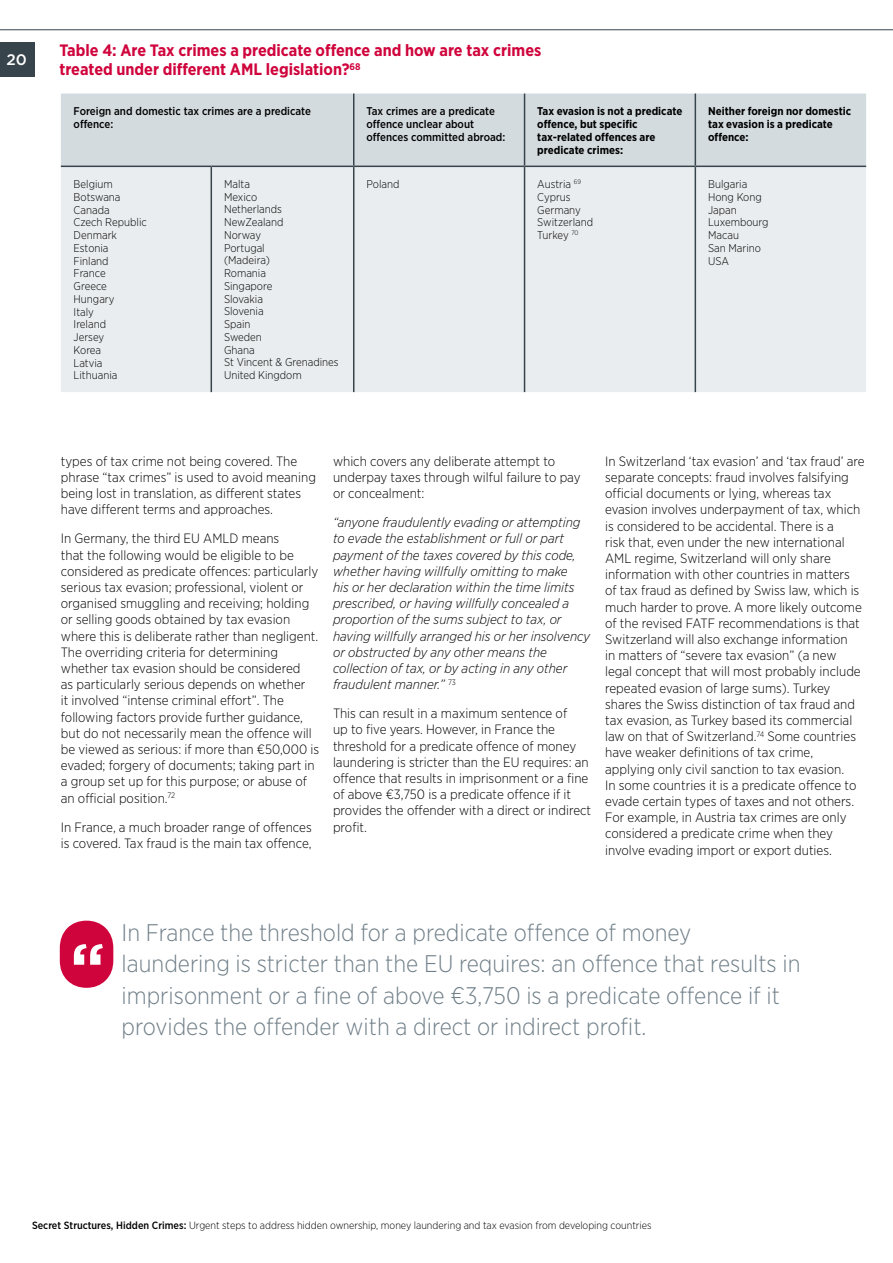
<style>
.page{position:relative;width:893px;height:1263px;background:#fff}
.page>*{position:absolute;margin:0;border:0;box-sizing:border-box;transform-origin:0 0}
.t1{font:700 64.05px "Gotham HTF";color:#fff}
.t2{font:300 24px/31.2px "Gotham Narrow";color:#707f88}
.t3{font:700 16.5px/19.5px "Gotham Narrow";color:#d0043c}
.t4{font:500 15.3px "Gotham HTF";color:#fff}
.t5{font:300 13.5px/16.2px "Gotham Narrow";color:#000}
.t6{font:italic 300 13.5px/16.2px "Gotham Narrow";color:#000}
.t7{font:300 11.25px/12.8px "Gotham Narrow";color:#000}
.t8{font:700 11.25px/12.8px "Gotham Narrow";color:#000}
.t9{font:500 11.25px/12.8px "Gotham Narrow";color:#000}
.t10{font:300 10.5px "Gotham Narrow";color:#000}
.s1{font-weight:500}
</style>
<div class="page">
<div style="left:0;top:43px;width:34px;height:34px;background:#37444c"></div>
<hr style="left:0;top:30px;width:893px;height:1px;background:#37444c">
<div style="left:61px;top:94px;width:805px;height:72px;background:#d4dbdf"></div>
<div style="left:61px;top:167px;width:805px;height:225px;background:#eaedef"></div>
<hr style="left:61px;top:166px;width:150px;height:1px;background:#37444c">
<hr style="left:211px;top:166px;width:143px;height:1px;background:#37444c">
<hr style="left:695px;top:166px;width:171px;height:1px;background:#37444c">
<hr style="left:211px;top:167px;width:1px;height:225px;background:#37444c">
<hr style="left:353px;top:94px;width:1px;height:72px;background:#37444c">
<hr style="left:524px;top:94px;width:1px;height:72px;background:#37444c">
<hr style="left:695px;top:94px;width:1px;height:72px;background:#37444c">
<hr style="left:354px;top:166px;width:171px;height:1px;background:#37444c">
<hr style="left:353px;top:167px;width:1px;height:225px;background:#37444c">
<hr style="left:525px;top:166px;width:170px;height:1px;background:#37444c">
<hr style="left:524px;top:167px;width:1px;height:225px;background:#37444c">
<hr style="left:695px;top:167px;width:1px;height:225px;background:#37444c">
<svg style="left:59px;top:920px;width:55px;height:68px"></svg>
<p class="t4" style="left:6px;top:51px;width:22px">20</p>
<p class="t3" style="left:60px;top:40px;width:483px">Table 4: Are Tax crimes a predicate offence and how are tax crimes treated under different AML legislation?<sup>68</sup></p>
<p class="t9" style="left:74px;top:105px;width:239px">Foreign and domestic tax crimes are a predicate offence:</p>
<p class="t9" style="left:366px;top:105px;width:140px">Tax crimes are a predicate offence unclear about offences committed abroad:</p>
<p class="t8" style="left:537px;top:105px;width:147px">Tax evasion is not a predicate offence, but specific tax-related offences are predicate crimes:</p>
<p class="t8" style="left:708px;top:105px;width:145px">Neither foreign nor domestic tax evasion is a predicate offence:</p>
<p class="t7" style="left:74px;top:178px;width:75px">Belgium<br>Botswana<br>Canada<br>Czech Republic<br>Denmark<br>Estonia<br>Finland<br>France<br>Greece<br>Hungary<br>Italy<br>Ireland<br>Jersey<br>Korea<br>Latvia<br>Lithuania</p>
<p class="t7" style="left:224px;top:178px;width:116px">Malta<br>Mexico<br>Netherlands<br>NewZealand<br>Norway<br>Portugal<br>(Madeira)<br>Romania<br>Singapore<br>Slovakia<br>Slovenia<br>Spain<br>Sweden<br>Ghana<br>St Vincent &amp; Grenadines<br>United Kingdom</p>
<p class="t7" style="left:366px;top:177px;width:34px">Poland</p>
<p class="t7" style="left:537px;top:177px;width:57px">Austria <sup>69<br></sup>Cyprus<br>Germany<br>Switzerland<br>Turkey <sup>70</sup></p>
<p class="t7" style="left:708px;top:178px;width:62px">Bulgaria<br>Hong Kong<br>Japan<br>Luxembourg<br>Macau<br>San Marino<br>USA</p>
<p class="t5" style="left:61px;top:453px;width:257px">types of tax crime not being covered. The phrase “tax crimes” is used to avoid meaning being lost in translation, as different states have different terms and approaches.</p>
<p class="t5" style="left:61px;top:530px;width:260px">In Germany, the third EU AMLD means<br>that the following would be eligible to be considered as predicate offences: particularly serious tax evasion; professional, violent or organised smuggling and receiving; holding or selling goods obtained by tax evasion where this is deliberate rather than negligent.<br>The overriding criteria for determining whether tax evasion should be considered<br>as particularly serious depends on whether<br>it involved “intense criminal effort”. The following factors provide further guidance, but do not necessarily mean the offence will be viewed as serious: if more than €50,000 is evaded; forgery of documents; taking part in a group set up for this purpose; or abuse of an official position.<sup>72</sup></p>
<p class="t5" style="left:61px;top:819px;width:252px">In France, a much broader range of offences is covered. Tax fraud is the main tax offence,</p>
<p class="t5" style="left:333px;top:453px;width:249px">which covers any deliberate attempt to underpay taxes through wilful failure to pay or concealment:</p>
<p class="t6" style="left:333px;top:514px;width:259px">“anyone fraudulently evading or attempting to evade the establishment or full or part payment of the taxes covered by this code, whether having willfully omitting to make<br>his or her declaration within the time limits prescribed, or having willfully concealed a proportion of the sums subject to tax, or having willfully arranged his or her insolvency or obstructed by any other means the collection of tax, or by acting in any other fraudulent manner.” <sup>73</sup></p>
<p class="t5" style="left:333px;top:705px;width:260px">This can result in a maximum sentence of<br>up to five years. However, in France the threshold for a predicate offence of money laundering is stricter than the EU requires: an offence that results in imprisonment or a fine of above €3,750 is a predicate offence if it provides the offender with a direct or indirect profit.</p>
<p class="t5" style="left:605px;top:453px;width:261px">In Switzerland ‘tax evasion’ and ‘tax fraud’ are separate concepts: fraud involves falsifying official documents or lying, whereas tax evasion involves underpayment of tax, which is considered to be accidental. There is a<br>risk that, even under the new international AML regime, Switzerland will only share information with other countries in matters of tax fraud as defined by Swiss law, which is much harder to prove. A more likely outcome of the revised FATF recommendations is that Switzerland will also exchange information<br>in matters of “severe tax evasion” (a new legal concept that will most probably include repeated evasion of large sums). Turkey shares the Swiss distinction of tax fraud and tax evasion, as Turkey based its commercial law on that of Switzerland.<sup>74</sup> Some countries have weaker definitions of tax crime, applying only civil sanction to tax evasion.<br>In some countries it is a predicate offence to evade certain types of taxes and not others.<br>For example, in Austria tax crimes are only considered a predicate crime when they involve evading import or export duties.</p>
<h1 class="t1" style="left:70px;top:929px;width:36px">“</h1>
<p class="t2" style="left:122px;top:917px;width:680px">In France the threshold for a predicate offence of money laundering is stricter than the EU requires: an offence that results in imprisonment or a fine of above €3,750 is a predicate offence if it provides the offender with a direct or indirect profit.</p>
<p class="t10" style="left:32px;top:1219px;width:621px"><span class="s1">Secret Structures, Hidden Crimes:</span> Urgent steps to address hidden ownership, money laundering and tax evasion from developing countries</p>
</div>
